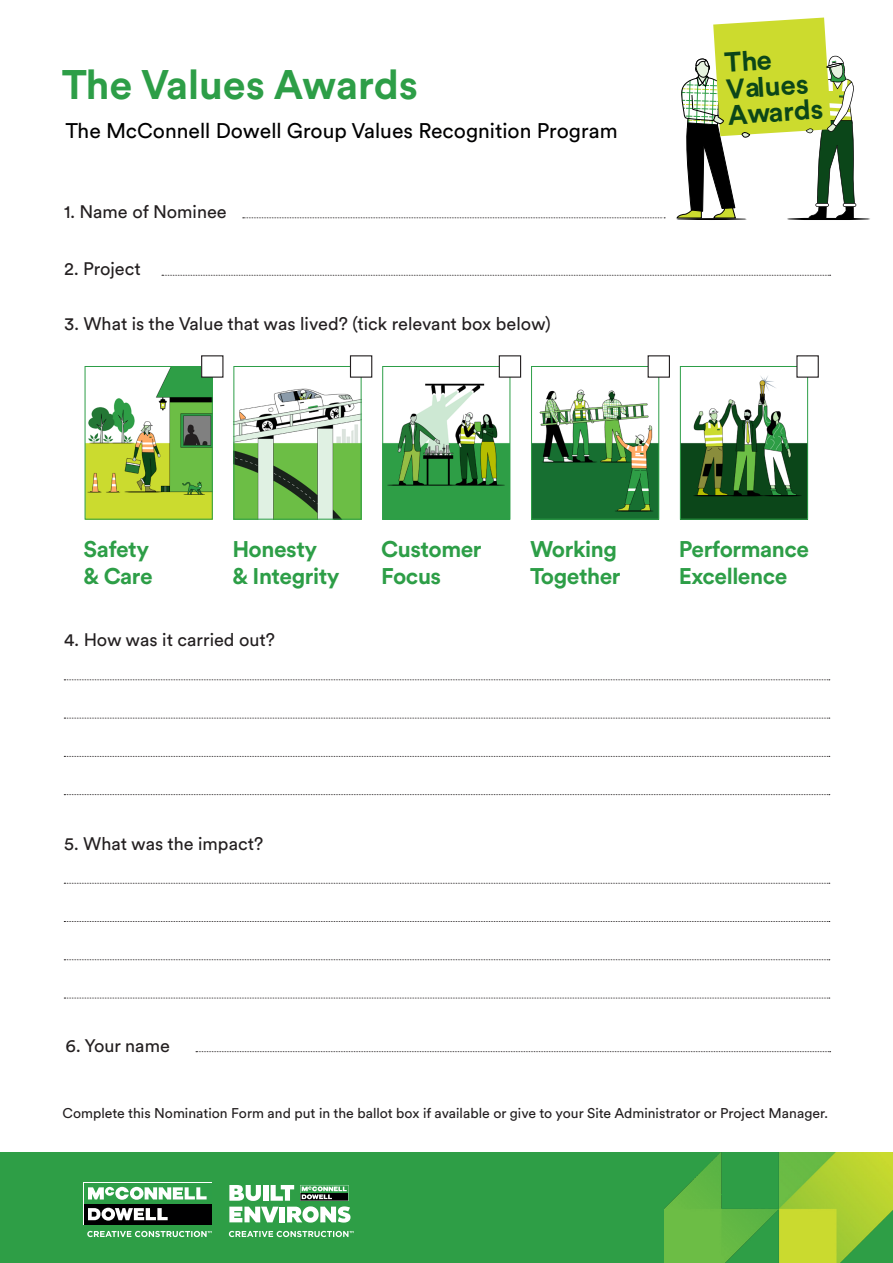
<style>
.page{position:relative;width:893px;height:1263px;background:#fff}
.page>*{position:absolute;margin:0;border:0;box-sizing:border-box;transform-origin:0 0}
.t1{font:700 40.95px "Circular XX";color:#2d9e47}
.t2{font:700 27.45px/26.2px "Circular Std";color:#0b4619}
.t3{font:700 22.5px/27px "Circular XX";letter-spacing:-.02em;color:#2d9e47}
.t4{font:21px "Circular XX";color:#000001}
.t5{font:18px "Circular XX";color:#231f20}
.t6{font:13.95px "Circular XX";color:#231f20}
</style>
<div class="page">
<svg style="left:243px;top:217px;width:422px;height:1px"></svg>
<svg style="left:162px;top:275px;width:669px;height:1px"></svg>
<img style="left:87px;top:368px;width:123px;height:149px">
<div style="left:85px;top:366px;width:127px;height:153px;border:1px solid #2d9e47"></div>
<img style="left:236px;top:368px;width:123px;height:149px">
<div style="left:234px;top:366px;width:127px;height:153px;border:1px solid #2d9e47"></div>
<img style="left:384px;top:368px;width:124px;height:149px">
<div style="left:382px;top:366px;width:128px;height:153px;border:1px solid #2d9e47"></div>
<img style="left:533px;top:368px;width:124px;height:149px">
<div style="left:531px;top:366px;width:128px;height:153px;border:1px solid #2d9e47"></div>
<img style="left:682px;top:376px;width:124px;height:141px">
<div style="left:680px;top:366px;width:128px;height:153px;border:1px solid #2d9e47"></div>
<div style="left:202px;top:356px;width:21px;height:21px;background:#fff"></div>
<div style="left:201px;top:355px;width:22px;height:23px;border:1px solid #231f20"></div>
<div style="left:350px;top:356px;width:22px;height:21px;background:#fff"></div>
<div style="left:350px;top:355px;width:22px;height:23px;border:1px solid #231f20"></div>
<div style="left:499px;top:356px;width:22px;height:21px;background:#fff"></div>
<div style="left:499px;top:355px;width:22px;height:23px;border:1px solid #231f20"></div>
<div style="left:648px;top:356px;width:21px;height:21px;background:#fff"></div>
<div style="left:797px;top:356px;width:21px;height:21px;background:#fff"></div>
<svg style="left:64px;top:679px;width:766px;height:1px"></svg>
<svg style="left:64px;top:718px;width:766px;height:1px"></svg>
<svg style="left:64px;top:756px;width:766px;height:1px"></svg>
<svg style="left:64px;top:794px;width:766px;height:1px"></svg>
<svg style="left:64px;top:883px;width:766px;height:1px"></svg>
<svg style="left:64px;top:921px;width:766px;height:1px"></svg>
<svg style="left:64px;top:959px;width:766px;height:1px"></svg>
<svg style="left:64px;top:998px;width:766px;height:1px"></svg>
<svg style="left:196px;top:1051px;width:635px;height:1px"></svg>
<div style="left:0;top:1153px;width:893px;height:110px;background:#2e9e46"></div>
<img style="left:664px;top:1153px;width:229px;height:110px">
<svg style="left:229px;top:1231px;width:125px;height:6px"></svg>
<svg style="left:229px;top:1185px;width:121px;height:37px"></svg>
<svg style="left:83px;top:1182px;width:129px;height:43px"></svg>
<div style="left:84px;top:1183px;width:128px;height:21px;background:#2d9e47"></div>
<div style="left:84px;top:1204px;width:128px;height:20px;background:#000001"></div>
<svg style="left:88px;top:1187px;width:119px;height:13px"></svg>
<svg style="left:88px;top:1208px;width:80px;height:12px"></svg>
<svg style="left:87px;top:1231px;width:125px;height:6px"></svg>
<svg style="left:676px;top:18px;width:194px;height:202px"></svg>
<p class="t1" style="left:62px;top:57px;width:358px">The Values Awards</p>
<p class="t4" style="left:66px;top:116px;width:554px">The McConnell Dowell Group Values Recognition Program</p>
<p class="t5" style="left:64px;top:199px;width:164px">1. Name of Nominee</p>
<p class="t5" style="left:64px;top:257px;width:78px">2. Project</p>
<p class="t5" style="left:64px;top:311px;width:488px">3. What is the Value that was lived? (tick relevant box below)</p>
<h2 class="t2" style="left:723px;top:49px;width:97px;rotate:-4deg">The<br>Values<br>Awards</h2>
<p class="t3" style="left:84px;top:535px;width:71px">Safety &amp; Care</p>
<p class="t3" style="left:232px;top:535px;width:86px">Honesty</p>
<p class="t3" style="left:232px;top:562px;width:109px">&amp; Integrity</p>
<p class="t5" style="left:64px;top:628px;width:212px">4. How was it carried out?</p>
<p class="t3" style="left:381px;top:535px;width:102px">Customer</p>
<p class="t3" style="left:381px;top:562px;width:61px">Focus</p>
<p class="t3" style="left:530px;top:535px;width:92px">Working<br>Together</p>
<p class="t3" style="left:679px;top:535px;width:132px">Performance</p>
<p class="t3" style="left:679px;top:562px;width:110px">Excellence</p>
<p class="t5" style="left:64px;top:831px;width:201px">5. What was the impact?</p>
<p class="t5" style="left:66px;top:1033px;width:106px">6. Your name</p>
<p class="t6" style="left:63px;top:1103px;width:767px">Complete this Nomination Form and put in the ballot box if available or give to your Site Administrator or Project Manager.</p>
</div>
